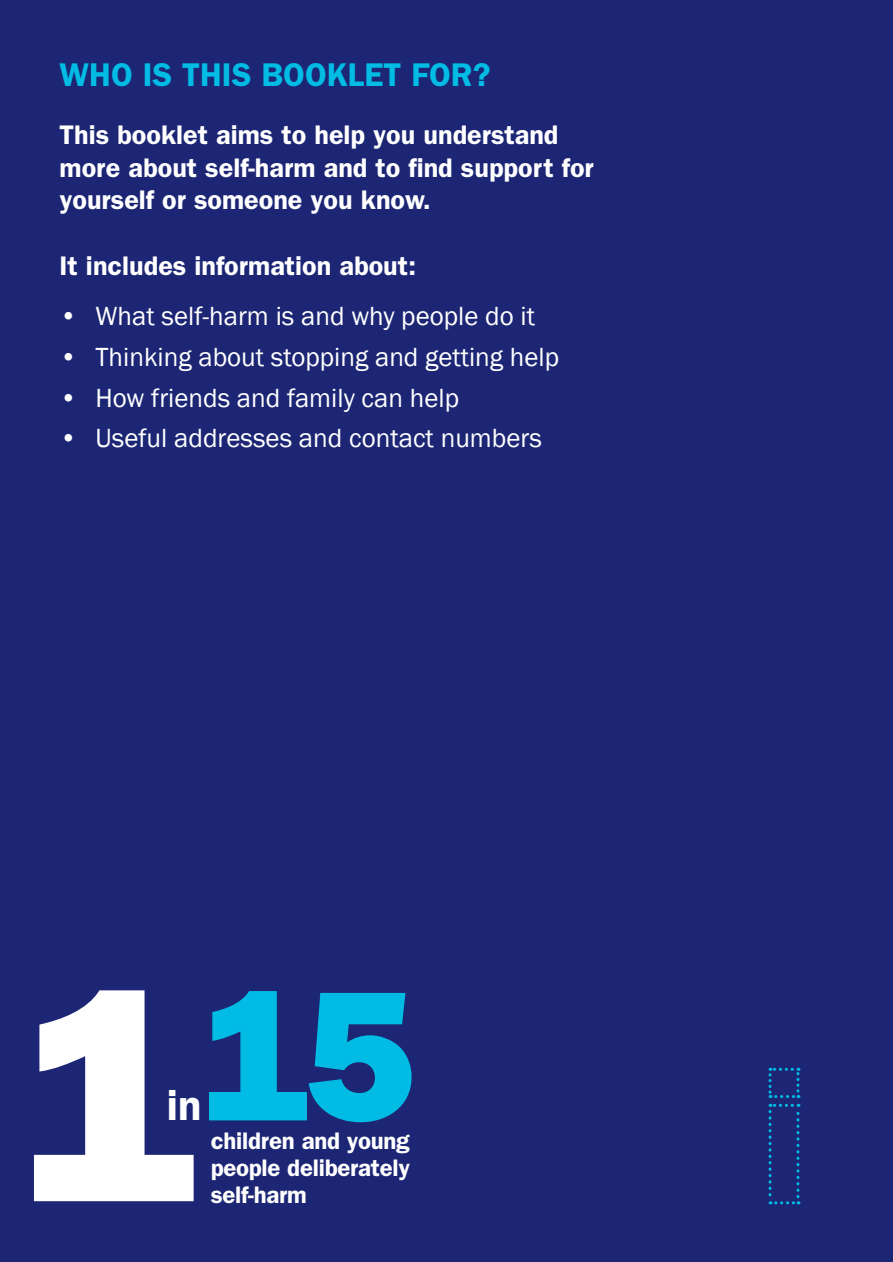
<style>
.page{position:relative;width:893px;height:1262px;background:#1c2674}
.page>*{position:absolute;margin:0;border:0;box-sizing:border-box;transform-origin:0 0}
.t1{font:600 43.2px "Franklin Gothic";color:#fff}
.t2{font:600 33px "Franklin Gothic";color:#00bce4}
.t3{font:27px "Franklin Gothic";color:#fff}
.t4{font:600 27px/32.4px "Franklin Gothic";color:#fff}
.t5{font:600 24px/27px "Franklin Gothic";color:#fff;text-align:justify}
</style>
<div class="page">
<svg style="left:768px;top:1104px;width:31px;height:100px"></svg>
<svg style="left:768px;top:1068px;width:31px;height:30px"></svg>
<svg style="left:34px;top:990px;width:160px;height:211px"></svg>
<svg style="left:209px;top:991px;width:203px;height:131px"></svg>
<p class="t2" style="left:60px;top:55px;width:432px">Who is this booklet for?</p>
<p class="t4" style="left:60px;top:118px;width:536px">This booklet aims to help you understand more about self-harm and to find support for yourself or someone you know.</p>
<p class="t4" style="left:60px;top:249px;width:358px">It includes information about:</p>
<p class="t3" style="left:60px;top:299px;width:477px">• What self-harm is and why people do it</p>
<p class="t3" style="left:60px;top:340px;width:501px">• Thinking about stopping and getting help</p>
<p class="t3" style="left:60px;top:381px;width:401px">• How friends and family can help</p>
<p class="t3" style="left:60px;top:422px;width:484px">• Useful addresses and contact numbers</p>
<h1 class="t1" style="left:167px;top:1080px;width:36px">in</h1>
<p class="t5" style="left:211px;top:1126px;width:201px">children and young people deliberately self-harm</p>
</div>
